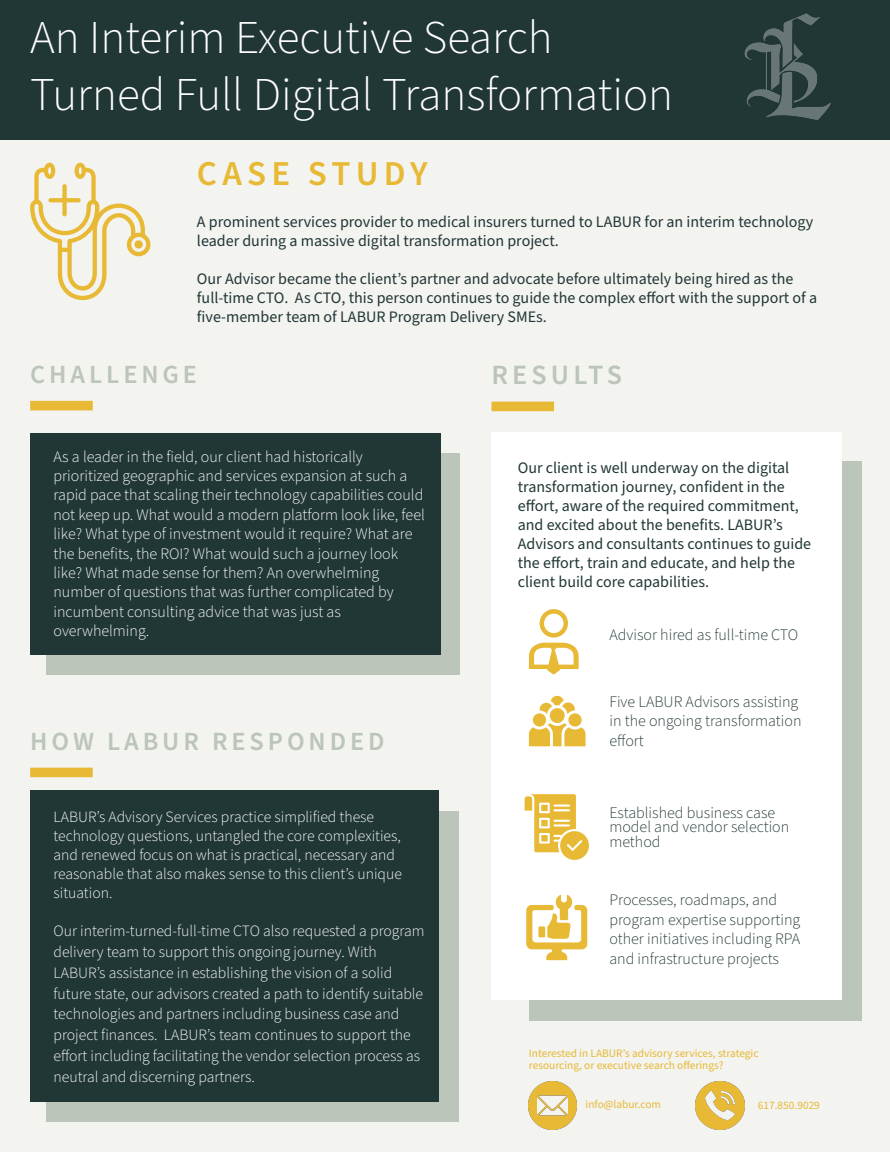
<style>
.page{position:relative;width:890px;height:1152px;background:#f3f3f0}
.page>*{position:absolute;margin:0;border:0;box-sizing:border-box;transform-origin:0 0}
.t1{font:300 47.2px/57.2px "Source Sans Pro";color:#fff}
.t2{font:600 34.8px "Source Sans Pro";letter-spacing:.15em;color:#e7b934}
.t3{font:600 28px "Source Sans Pro";letter-spacing:.15em;color:#bbc5b9}
.t4{font:600 26px "Source Sans Pro";letter-spacing:.15em;color:#bbc5b9}
.t5{font:16px/18.8px "Source Sans Pro";color:#213736}
.t6{font:300 16px/19.2px "Source Sans Pro";color:#fff}
.t7{font:300 16px/19.2px "Source Sans Pro";color:#213736}
.t8{font:300 15.6px/20.8px "Source Sans Pro";color:#fff}
.t9{font:11.2px/11.2px "Source Sans Pro";color:#e7b934}
</style>
<div class="page">
<div style="left:0;top:0;width:890px;height:139px;background:#213736"></div>
<svg style="left:30px;top:163px;width:121px;height:137px"></svg>
<div style="left:491px;top:402px;width:63px;height:9px;background:#e7b934"></div>
<div style="left:46px;top:453px;width:414px;height:222px;background:#bbc5b9"></div>
<div style="left:30px;top:433px;width:411px;height:221px;background:#213736"></div>
<div style="left:30px;top:401px;width:63px;height:9px;background:#e7b934"></div>
<div style="left:46px;top:812px;width:412px;height:310px;background:#bbc5b9"></div>
<div style="left:30px;top:790px;width:409px;height:311px;background:#213736"></div>
<div style="left:30px;top:768px;width:63px;height:9px;background:#e7b934"></div>
<img style="left:744px;top:13px;width:86px;height:106px">
<div style="left:529px;top:461px;width:333px;height:560px;background:#bbc5b9"></div>
<div style="left:491px;top:433px;width:351px;height:567px;background:#fff"></div>
<svg style="left:529px;top:609px;width:50px;height:66px"></svg>
<div style="left:533px;top:713px;width:13px;height:14px;background:#e7b934;border-radius:50%"></div>
<div style="left:568px;top:713px;width:14px;height:14px;background:#e7b934;border-radius:50%"></div>
<div style="left:550px;top:708px;width:15px;height:15px;background:#e7b934;border-radius:50%"></div>
<svg style="left:529px;top:723px;width:56px;height:23px"></svg>
<svg style="left:540px;top:696px;width:35px;height:18px"></svg>
<svg style="left:525px;top:794px;width:64px;height:66px"></svg>
<svg style="left:526px;top:895px;width:61px;height:65px"></svg>
<div style="left:538px;top:926px;width:7px;height:11px;background:#e7b934"></div>
<img style="left:696px;top:1082px;width:48px;height:48px">
<img style="left:529px;top:1082px;width:48px;height:48px">
<h1 class="t1" style="left:30px;top:11px;width:644px">An Interim Executive Search<br>Turned Full Digital Transformation</h1>
<h2 class="t2" style="left:197px;top:151px;width:232px">CASE STUDY</h2>
<p class="t5" style="left:197px;top:213px;width:618px">A prominent services provider to medical insurers turned to LABUR for an interim technology leader during a massive digital transformation project.</p>
<p class="t5" style="left:197px;top:270px;width:622px">Our Advisor became the clientʼs partner and advocate before ultimately being hired as the full-time CTO. As CTO, this person continues to guide the complex effort with the support of a five-member team of LABUR Program Delivery SMEs.</p>
<h3 class="t3" style="left:491px;top:356px;width:132px">RESULTS</h3>
<h3 class="t4" style="left:30px;top:357px;width:168px">CHALLENGE</h3>
<p class="t6" style="left:53px;top:447px;width:373px">As a leader in the field, our client had historically prioritized geographic and services expansion at such a rapid pace that scaling their technology capabilities could not keep up. What would a modern platform look like, feel like? What type of investment would it require? What are the benefits, the ROI? What would such a journey look like? What made sense for them? An overwhelming number of questions that was further complicated by incumbent consulting advice that was just as overwhelming.</p>
<h3 class="t4" style="left:30px;top:724px;width:356px">HOW LABUR RESPONDED</h3>
<p class="t8" style="left:53px;top:808px;width:350px;line-height:18.8px">LABURʼs Advisory Services practice simplified these technology questions, untangled the core complexities, and renewed focus on what is practical, necessary and reasonable that also makes sense to this clientʼs unique situation.</p>
<p class="t8" style="left:53px;top:921px;width:373px">Our interim-turned-full-time CTO also requested a program delivery team to support this ongoing journey. With LABURʼs assistance in establishing the vision of a solid future state, our advisors created a path to identify suitable technologies and partners including business case and project finances. LABURʼs team continues to support the effort including facilitating the vendor selection process as neutral and discerning partners.</p>
<p class="t5" style="left:518px;top:459px;width:295px">Our client is well underway on the digital transformation journey, confident in the effort, aware of the required commitment, and excited about the benefits. LABURʼs Advisors and consultants continues to guide the effort, train and educate, and help the client build core capabilities.</p>
<p class="t7" style="left:609px;top:625px;width:190px">Advisor hired as full-time CTO</p>
<p class="t7" style="left:609px;top:693px;width:194px">Five LABUR Advisors assisting in the ongoing transformation effort</p>
<p class="t7" style="left:609px;top:806px;width:181px;line-height:14.8px">Established business case model and vendor selection method</p>
<p class="t7" style="left:609px;top:891px;width:192px">Processes, roadmaps, and program expertise supporting other initiatives including RPA and infrastructure projects</p>
<p class="t9" style="left:529px;top:1048px;width:231px">Interested in LABURʼs advisory services, strategic resourcing, or executive search offerings?</p>
<p class="t9" style="left:585px;top:1099px;width:77px">info@labur.com</p>
<p class="t9" style="left:758px;top:1100px;width:64px">617.850.9029</p>
</div>
